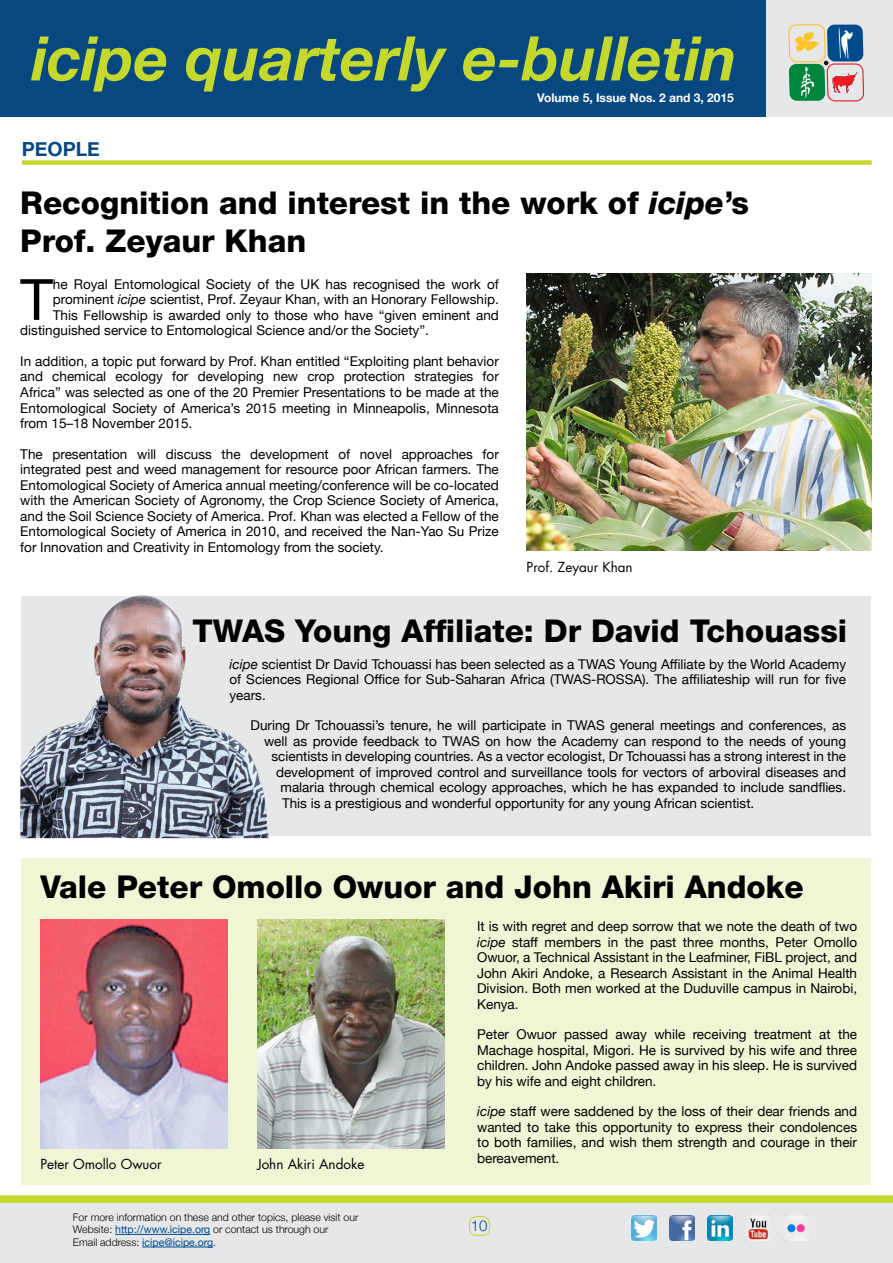
<style>
.page{position:relative;width:893px;height:1263px;background:#fff}
.page>*{position:absolute;margin:0;border:0;box-sizing:border-box;transform-origin:0 0}
.t1{font:italic 700 61.5px "Helvetica Neue";color:#c4d82e}
.t2{font:57px "Helvetica Neue";color:#000}
.t3{font:800 31.5px/37.8px "Helvetica Neue LT Std";color:#000}
.t4{font:700 19.5px "Helvetica Neue";color:#084881}
.t5{font:300 15px "Helvetica Neue";color:#084881}
.t6{font:13.5px/15.5px "Helvetica Neue";color:#000;text-align:justify}
.t7{font:13.5px "Futura Std";color:#000}
.t8{font:700 12px "Helvetica Neue";color:#fff}
.t9{font:300 10.5px/12.6px "Helvetica Neue";color:#000}
.s1{font-style:italic}
.s2{font-weight:400;color:#004b8d}
</style>
<div class="page">
<div style="left:756px;top:0;width:137px;height:117px;background:#e6e7e8"></div>
<div style="left:0;top:0;width:765px;height:117px;background:#084881"></div>
<svg style="left:788px;top:24px;width:76px;height:77px"></svg>
<div style="left:0;top:1202px;width:893px;height:61px;background:#e6e7e8"></div>
<hr style="left:115px;top:1234px;width:95px;height:1px;background:#004b8d">
<hr style="left:142px;top:1247px;width:71px;height:1px;background:#004b8d">
<div style="left:0;top:1195px;width:893px;height:8px;background:#c4d82e"></div>
<div style="left:469px;top:1216px;width:21px;height:20px;border:1px solid #c4d82e;border-radius:7px"></div>
<img style="left:669px;top:1215px;width:26px;height:26px">
<img style="left:783px;top:1215px;width:25px;height:26px">
<img style="left:707px;top:1215px;width:26px;height:26px">
<img style="left:745px;top:1215px;width:25px;height:26px">
<img style="left:631px;top:1215px;width:26px;height:26px">
<div style="left:21px;top:858px;width:850px;height:326px;background:#f0f5d5"></div>
<div style="left:22px;top:160px;width:850px;height:5px;background:#c4d82e"></div>
<img style="left:526px;top:274px;width:346px;height:276px">
<div style="left:21px;top:597px;width:849px;height:239px;background:#e6e7e8"></div>
<img style="left:20px;top:595px;width:249px;height:243px">
<img style="left:40px;top:919px;width:188px;height:230px">
<img style="left:257px;top:919px;width:188px;height:230px">
<h1 class="t1" style="left:32px;top:10px;width:707px">icipe quarterly e-bulletin</h1>
<p class="t8" style="left:537px;top:88px;width:198px">Volume 5, Issue Nos. 2 and 3, 2015</p>
<h3 class="t4" style="left:22px;top:134px;width:80px">PEOPLE</h3>
<h3 class="t3" style="left:20px;top:184px;width:730px">Recognition and interest in the work of <span class="s1">icipe</span>’s<br>Prof. Zeyaur Khan</h3>
<h2 class="t2" style="left:20px;top:258px;width:34px">T</h2>
<p class="t6" style="left:53px;top:277px;width:447px">he Royal Entomological Society of the UK has recognised the work of</p>
<p class="t6" style="left:53px;top:293px;width:447px">prominent <span class="s1">icipe</span> scientist, Prof. Zeyaur Khan, with an Honorary Fellowship.</p>
<p class="t6" style="left:53px;top:308px;width:447px">This Fellowship is awarded only to those who have “given eminent and</p>
<p class="t6" style="left:20px;top:324px;width:410px">distinguished service to Entomological Science and/or the Society”.</p>
<p class="t6" style="left:20px;top:354px;width:480px">In addition, a topic put forward by Prof. Khan entitled “Exploiting plant behavior and chemical ecology for developing new crop protection strategies for Africa” was selected as one of the 20 Premier Presentations to be made at the Entomological Society of America’s 2015 meeting in Minneapolis, Minnesota from 15–18 November 2015.</p>
<p class="t6" style="left:20px;top:447px;width:480px">The presentation will discuss the development of novel approaches for integrated pest and weed management for resource poor African farmers. The Entomological Society of America annual meeting/conference will be co-located with the American Society of Agronomy, the Crop Science Society of America, and the Soil Science Society of America. Prof. Khan was elected a Fellow of the Entomological Society of America in 2010, and received the Nan-Yao Su Prize for Innovation and Creativity in Entomology from the society.</p>
<p class="t7" style="left:526px;top:558px;width:108px">Prof. Zeyaur Khan</p>
<h3 class="t3" style="left:192px;top:612px;width:656px">TWAS Young Affiliate: Dr David Tchouassi</h3>
<p class="t6" style="left:230px;top:657px;width:618px"><span class="s1">icipe</span> scientist Dr David Tchouassi has been selected as a TWAS Young Affiliate by the World Academy of Sciences Regional Office for Sub-Saharan Africa (TWAS-ROSSA). The affiliateship will run for five years.</p>
<p class="t6" style="left:251px;top:718px;width:597px">During Dr Tchouassi’s tenure, he will participate in TWAS general meetings and conferences, as</p>
<p class="t6" style="left:264px;top:734px;width:584px">well as provide feedback to TWAS on how the Academy can respond to the needs of young</p>
<p class="t6" style="left:272px;top:749px;width:576px">scientists in developing countries. As a vector ecologist, Dr Tchouassi has a strong interest in the</p>
<p class="t6" style="left:276px;top:765px;width:572px">development of improved control and surveillance tools for vectors of arboviral diseases and</p>
<p class="t6" style="left:281px;top:780px;width:567px">malaria through chemical ecology approaches, which he has expanded to include sandflies.</p>
<p class="t6" style="left:282px;top:796px;width:474px">This is a prestigious and wonderful opportunity for any young African scientist.</p>
<h3 class="t3" style="left:40px;top:868px;width:765px">Vale Peter Omollo Owuor and John Akiri Andoke</h3>
<p class="t7" style="left:40px;top:1155px;width:123px">Peter Omollo Owuor</p>
<p class="t7" style="left:257px;top:1155px;width:109px">John Akiri Andoke</p>
<p class="t6" style="left:477px;top:919px;width:381px">It is with regret and deep sorrow that we note the death of two <span class="s1">icipe</span> staff members in the past three months, Peter Omollo Owuor, a Technical Assistant in the Leafminer, FiBL project, and John Akiri Andoke, a Research Assistant in the Animal Health Division. Both men worked at the Duduville campus in Nairobi, Kenya.</p>
<p class="t6" style="left:477px;top:1027px;width:381px">Peter Owuor passed away while receiving treatment at the Machage hospital, Migori. He is survived by his wife and three children. John Andoke passed away in his sleep. He is survived by his wife and eight children.</p>
<p class="t6" style="left:477px;top:1104px;width:381px"><span class="s1">icipe</span> staff were saddened by the loss of their dear friends and wanted to take this opportunity to express their condolences to both families, and wish them strength and courage in their bereavement.</p>
<p class="t9" style="left:73px;top:1210px;width:287px">For more information on these and other topics, please visit our<br>Website: <span class="s2">http://www.icipe.org</span> or contact us through our<br>Email address: <span class="s2">icipe@icipe.org</span>.</p>
<p class="t5" style="left:471px;top:1213px;width:18px">10</p>
</div>
